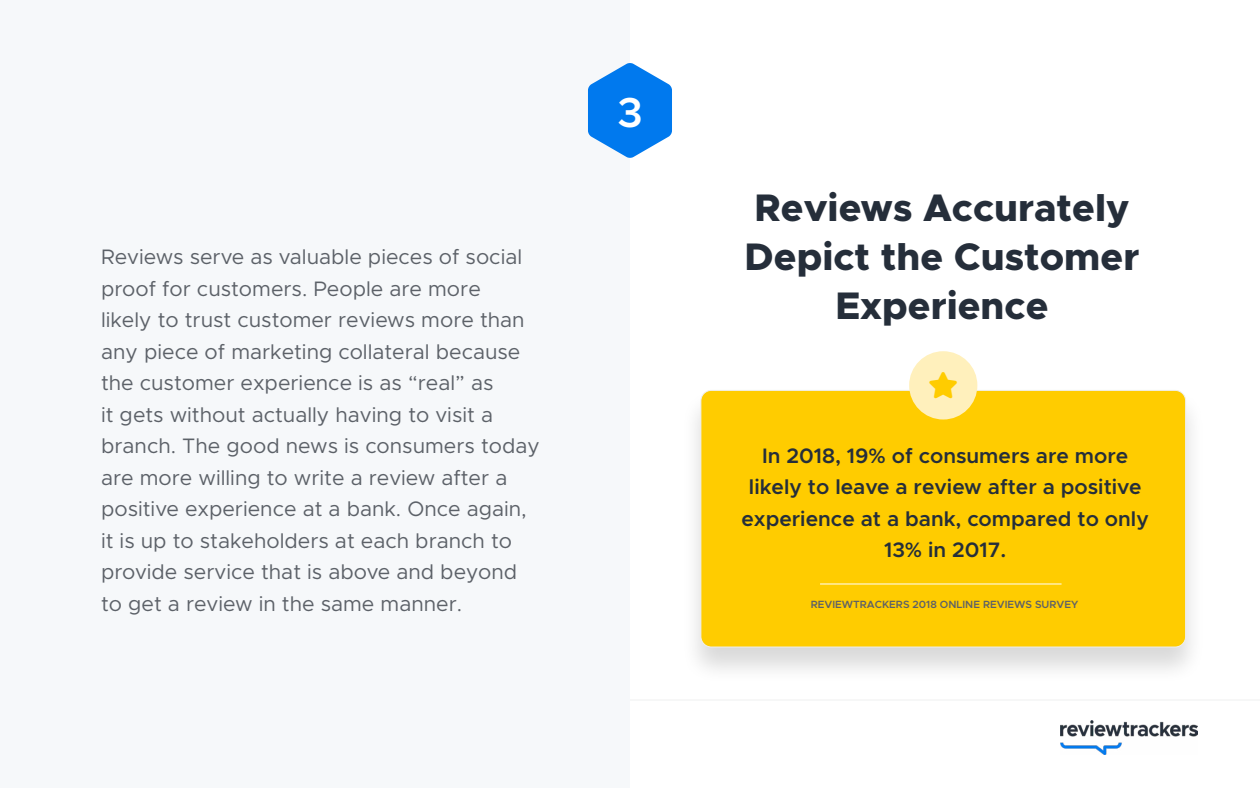
<style>
.page{position:relative;width:1260px;height:788px;background:#fff}
.page>*{position:absolute;margin:0;border:0;box-sizing:border-box;transform-origin:0 0}
.t1{font:600 42px "Metropolis";color:#fff}
.t2{font:800 38.5px/49px "Metropolis";color:#252e3a;text-align:center}
.t3{font:21px/31.5px "Metropolis";color:#5c6168}
.t4{font:600 21px/31.5px "Metropolis";color:#252e3a;text-align:center}
.t5{font:600 10.5px "Metropolis";color:#5e6167}
</style>
<div class="page">
<img style="left:1060px;top:720px;width:137px;height:34px">
<hr style="left:0;top:699px;width:1260px;height:1px;background:#eff0f0">
<div style="left:0;top:0;width:630px;height:788px;background:#f6f8fa"></div>
<svg style="left:588px;top:63px;width:84px;height:95px"></svg>
<div style="left:681px;top:387px;width:525px;height:297px;background:#000;opacity:.15"></div>
<div style="left:701px;top:390px;width:485px;height:257px;background:#fc0;border-radius:10px"></div>
<div style="left:700px;top:390px;width:486px;height:257px;border:1px solid #eff0f0;border-radius:10px"></div>
<div style="left:909px;top:351px;width:68px;height:68px;background:#fff0bc;border-radius:50%"></div>
<hr style="left:820px;top:583px;width:242px;height:1px;background:#fff">
<p class="t3" style="left:101px;top:241px;width:440px">Reviews serve as valuable pieces of social proof for customers. People are more<br>likely to trust customer reviews more than any piece of marketing collateral because the customer experience is as “real” as<br>it gets without actually having to visit a branch. The good news is consumers today are more willing to write a review after a positive experience at a bank. Once again, it is up to stakeholders at each branch to provide service that is above and beyond to get a review in the same manner.</p>
<h1 class="t1" style="left:617px;top:86px;width:27px">3</h1>
<h2 class="t2" style="left:745px;top:183px;width:396px">Reviews Accurately<br>Depict the Customer<br>Experience</h2>
<p class="t4" style="left:742px;top:439px;width:409px">In 2018, 19% of consumers are more likely to leave a review after a positive experience at a bank, compared to only<br>13% in 2017.</p>
<p class="t5" style="left:811px;top:597px;width:269px">REVIEWTRACKERS 2018 ONLINE REVIEWS SURVEY</p>
</div>
